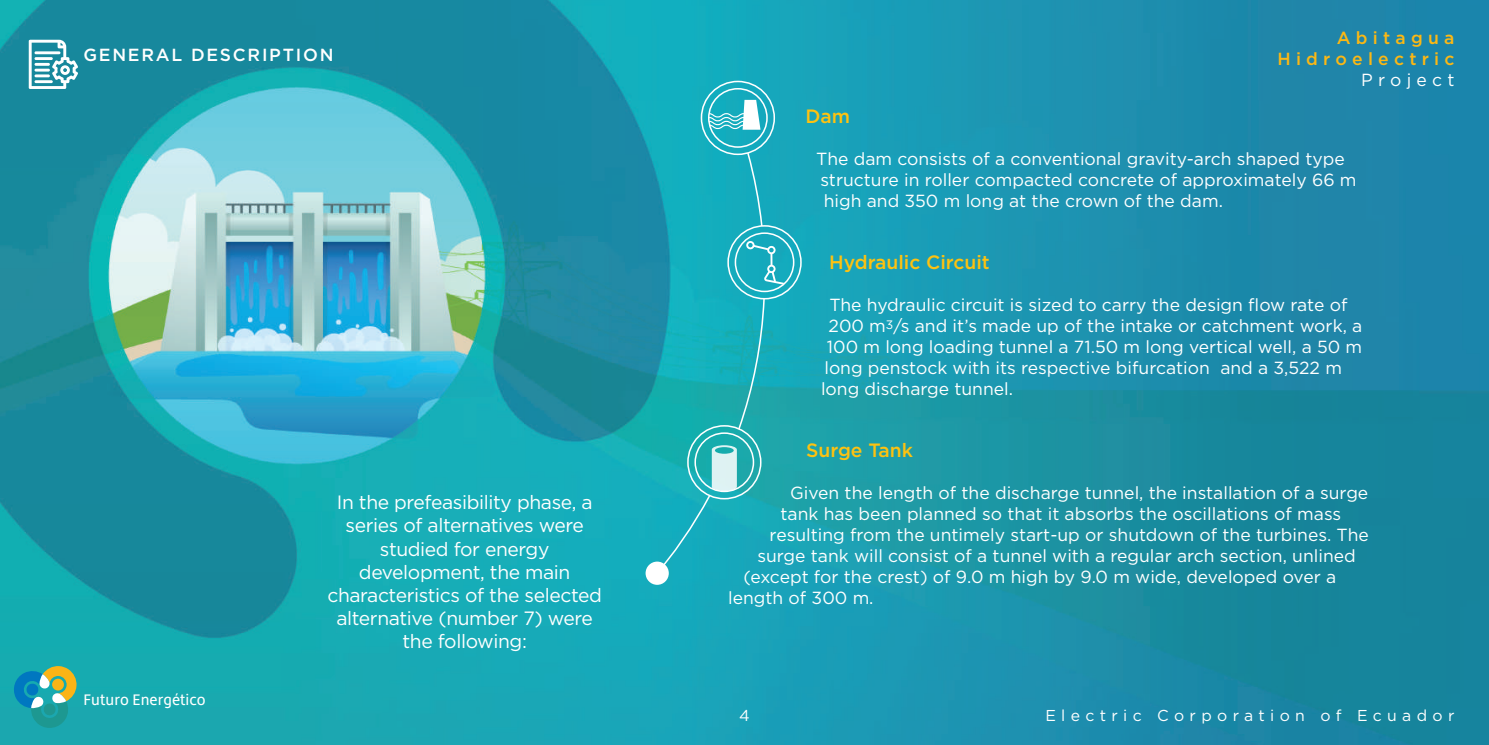
<style>
.page{position:relative;width:1489px;height:745px;background:#fff}
.page>*{position:absolute;margin:0;border:0;box-sizing:border-box;transform-origin:0 0}
.t1{font:19.25px/23.1px "Gotham";letter-spacing:-.02em;color:#fff;text-align:center}
.t2{font:500 19.25px "Gotham";color:#fec210}
.t3{font:17.5px/21px "Gotham";color:#fff}
.t4{font:500 17.5px/21px "Gotham";letter-spacing:.3em;color:#fcb814;text-align:right}
.t5{font:500 17.5px "Gotham";letter-spacing:.1em;color:#fff}
.t6{font:17.5px "Gotham";letter-spacing:.3em;color:#fff}
.t7{font:15.75px "Gotham";letter-spacing:.34em;color:#fff}
.t8{font:15.75px "Hedley New";color:#fff}
</style>
<div class="page">
<img style="left:0;top:0;width:1488px;height:744px">
<svg style="left:11px;top:665px;width:66px;height:65px;background:#45a69c"></svg>
<svg style="left:29px;top:40px;width:49px;height:49px"></svg>
<svg style="left:708px;top:100px;width:52px;height:30px"></svg>
<div style="left:746px;top:241px;width:8px;height:8px;border:2px solid #fff;border-radius:50%"></div>
<svg style="left:751px;top:243px;width:35px;height:43px;background:#35b5c5"></svg>
<div style="left:700px;top:81px;width:75px;height:74px;border:2px solid #fff;border-radius:50%"></div>
<div style="left:708px;top:88px;width:59px;height:60px;border:2px solid #fff;border-radius:50%"></div>
<div style="left:727px;top:225px;width:74px;height:74px;border:2px solid #fff;border-radius:50%"></div>
<div style="left:734px;top:232px;width:60px;height:60px;border:2px solid #fff;border-radius:50%"></div>
<div style="left:687px;top:425px;width:74px;height:74px;border:2px solid #fff;border-radius:50%"></div>
<div style="left:694px;top:432px;width:60px;height:60px;border:2px solid #fff;border-radius:50%"></div>
<svg style="left:645px;top:561px;width:23px;height:23px"></svg>
<svg style="left:737px;top:297px;width:28px;height:133px;background:#25afb8"></svg>
<svg style="left:746px;top:151px;width:17px;height:76px"></svg>
<svg style="left:649px;top:445px;width:87px;height:137px;background:#33b6c2"></svg>
<p class="t5" style="left:83px;top:43px;width:252px">GENERAL DESCRIPTION</p>
<p class="t8" style="left:83px;top:690px;width:124px">Futuro Energético</p>
<p class="t1" style="left:327px;top:490px;width:276px">In the prefeasibility phase, a series of alternatives were studied for energy development, the main characteristics of the selected alternative (number 7) were the following:</p>
<p class="t4" style="left:1277px;top:27px;width:178px">Abitagua<br>Hidroelectric</p>
<p class="t6" style="left:1361px;top:69px;width:95px">Project</p>
<p class="t2" style="left:805px;top:104px;width:46px">Dam</p>
<p class="t3" style="left:816px;top:148px;width:542px">The dam consists of a conventional gravity-arch shaped type structure in roller compacted concrete of approximately 66 m high and 350 m long at the crown of the dam.</p>
<p class="t2" style="left:829px;top:249px;width:162px">Hydraulic Circuit</p>
<p class="t3" style="left:829px;top:294px;width:519px">The hydraulic circuit is sized to carry the design flow rate of</p>
<p class="t3" style="left:828px;top:315px;width:535px">200 m<sup>3</sup>/s and it’s made up of the intake or catchment work, a</p>
<p class="t3" style="left:826px;top:336px;width:537px">100 m long loading tunnel a 71.50 m long vertical well, a 50 m</p>
<p class="t3" style="left:824px;top:357px;width:519px">long penstock with its respective bifurcation and a 3,522 m</p>
<p class="t3" style="left:821px;top:378px;width:194px">long discharge tunnel.</p>
<p class="t2" style="left:806px;top:437px;width:108px">Surge Tank</p>
<p class="t3" style="left:790px;top:481px;width:579px">Given the length of the discharge tunnel, the installation of a surge</p>
<p class="t3" style="left:780px;top:502px;width:562px">tank has been planned so that it absorbs the oscillations of mass</p>
<p class="t3" style="left:769px;top:523px;width:600px">resulting from the untimely start-up or shutdown of the turbines. The</p>
<p class="t3" style="left:757px;top:544px;width:600px">surge tank will consist of a tunnel with a regular arch section, unlined</p>
<p class="t3" style="left:743px;top:565px;width:594px">(except for the crest) of 9.0 m high by 9.0 m wide, developed over a</p>
<p class="t3" style="left:728px;top:586px;width:147px">length of 300 m.</p>
<p class="t7" style="left:739px;top:704px;width:12px">4</p>
<p class="t7" style="left:1045px;top:704px;width:410px">Electric Corporation of Ecuador</p>
</div>
